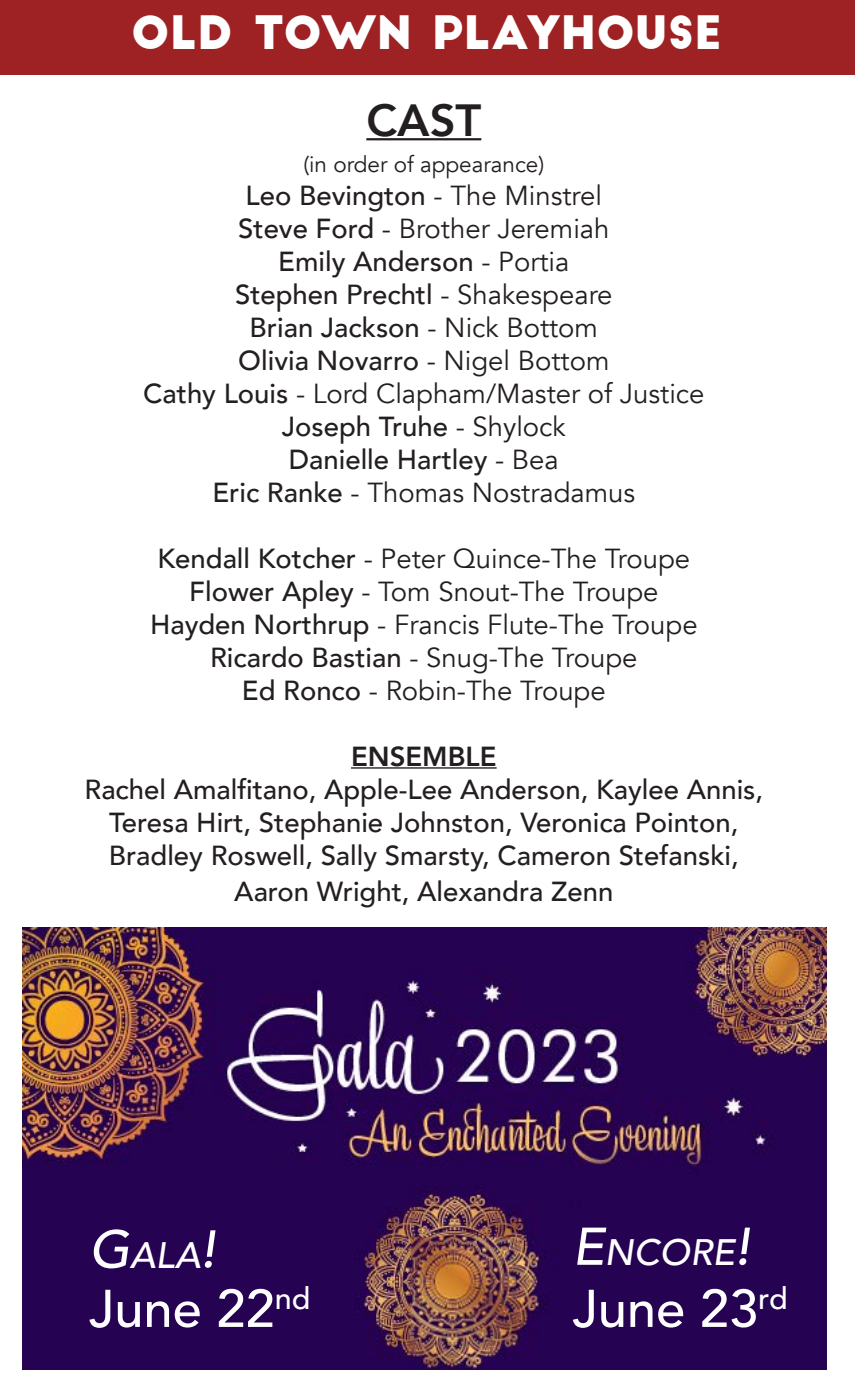
<style>
.page{position:relative;width:855px;height:1395px;background:#fff}
.page>*{position:absolute;margin:0;border:0;box-sizing:border-box;transform-origin:0 0}
.t1{font:500 52.5px "Avenir";color:#fff}
.t2{font:45px "Big John";color:#fff}
.t3{font:800 45px "Avenir";color:#231f20}
.t4{font:italic 500 36.75px "Avenir";color:#fff}
.t5{font:500 27.5px/33px "Avenir";color:#231f20}
.t6{font:27.5px/33px "Avenir";color:#231f20;text-align:center}
.t7{font:800 27.5px "Avenir";color:#231f20}
.t8{font:22.5px "Avenir";color:#231f20}
.s1{font-weight:400}
.s2{font-weight:500}
.s3{font-size:52.5px}
</style>
<div class="page">
<div style="left:0;top:0;width:855px;height:75px;background:#9e2123"></div>
<hr style="left:366px;top:138px;width:115px;height:2px;background:#231f20">
<hr style="left:351px;top:767px;width:146px;height:2px;background:#231f20">
<img style="left:22px;top:928px;width:805px;height:442px">
<p class="t2" style="left:131px;top:12px;width:592px">OLD TOWN PLAYHOUSE</p>
<p class="t3" style="left:366px;top:85px;width:116px">CAST</p>
<p class="t8" style="left:303px;top:151px;width:242px">(in order of appearance)</p>
<p class="t5" style="left:246px;top:177px;width:358px">Leo Bevington <span class="s1">- The Minstrel</span></p>
<p class="t6" style="left:238px;top:212px;width:373px"><span class="s2">Steve Ford</span> - Brother Jeremiah</p>
<p class="t5" style="left:278px;top:243px;width:293px">Emily Anderson <span class="s1">- Portia</span></p>
<p class="t5" style="left:235px;top:276px;width:379px">Stephen Prechtl <span class="s1">- Shakespeare</span></p>
<p class="t5" style="left:250px;top:309px;width:350px">Brian Jackson <span class="s1">- Nick Bottom</span></p>
<p class="t6" style="left:143px;top:344px;width:563px"><span class="s2">Olivia Novarro</span> - Nigel Bottom<br><span class="s2">Cathy Louis</span> - Lord Clapham/Master of Justice</p>
<p class="t5" style="left:282px;top:408px;width:285px">Joseph Truhe <span class="s1">- Shylock<br></span>Danielle Hartley <span class="s1">- Bea</span></p>
<p class="t6" style="left:212px;top:476px;width:424px"><span class="s2">Eric Ranke</span> - Thomas Nostradamus</p>
<p class="t6" style="left:157px;top:542px;width:534px"><span class="s2">Kendall Kotcher</span> - Peter Quince-The Troupe</p>
<p class="t6" style="left:189px;top:575px;width:471px"><span class="s2">Flower Apley</span> - Tom Snout-The Troupe</p>
<p class="t6" style="left:150px;top:608px;width:549px"><span class="s2">Hayden Northrup</span> - Francis Flute-The Troupe</p>
<p class="t6" style="left:210px;top:641px;width:429px"><span class="s2">Ricardo Bastian</span> - Snug-The Troupe</p>
<p class="t6" style="left:242px;top:674px;width:365px"><span class="s2">Ed Ronco</span> - Robin-The Troupe</p>
<p class="t7" style="left:351px;top:735px;width:147px">ENSEMBLE</p>
<p class="t5" style="left:85px;top:771px;width:680px;text-align:center">Rachel Amalfitano, Apple-Lee Anderson, Kaylee Annis,<br>Teresa Hirt, Stephanie Johnston, Veronica Pointon,</p>
<p class="t5" style="left:109px;top:837px;width:632px">Bradley Roswell, Sally Smarsty, Cameron Stefanski,</p>
<p class="t5" style="left:234px;top:873px;width:381px">Aaron Wright, Alexandra Zenn</p>
<p class="t4" style="left:89px;top:1233px;width:128px"><span class="s3">G</span>ALA<span class="s3">!</span></p>
<p class="t1" style="left:89px;top:1263px;width:223px">June 22<sup>nd</sup></p>
<p class="t4" style="left:572px;top:1230px;width:179px"><span class="s3">E</span>NCORE<span class="s3">!</span></p>
<p class="t1" style="left:572px;top:1263px;width:217px">June 23<sup>rd</sup></p>
</div>
